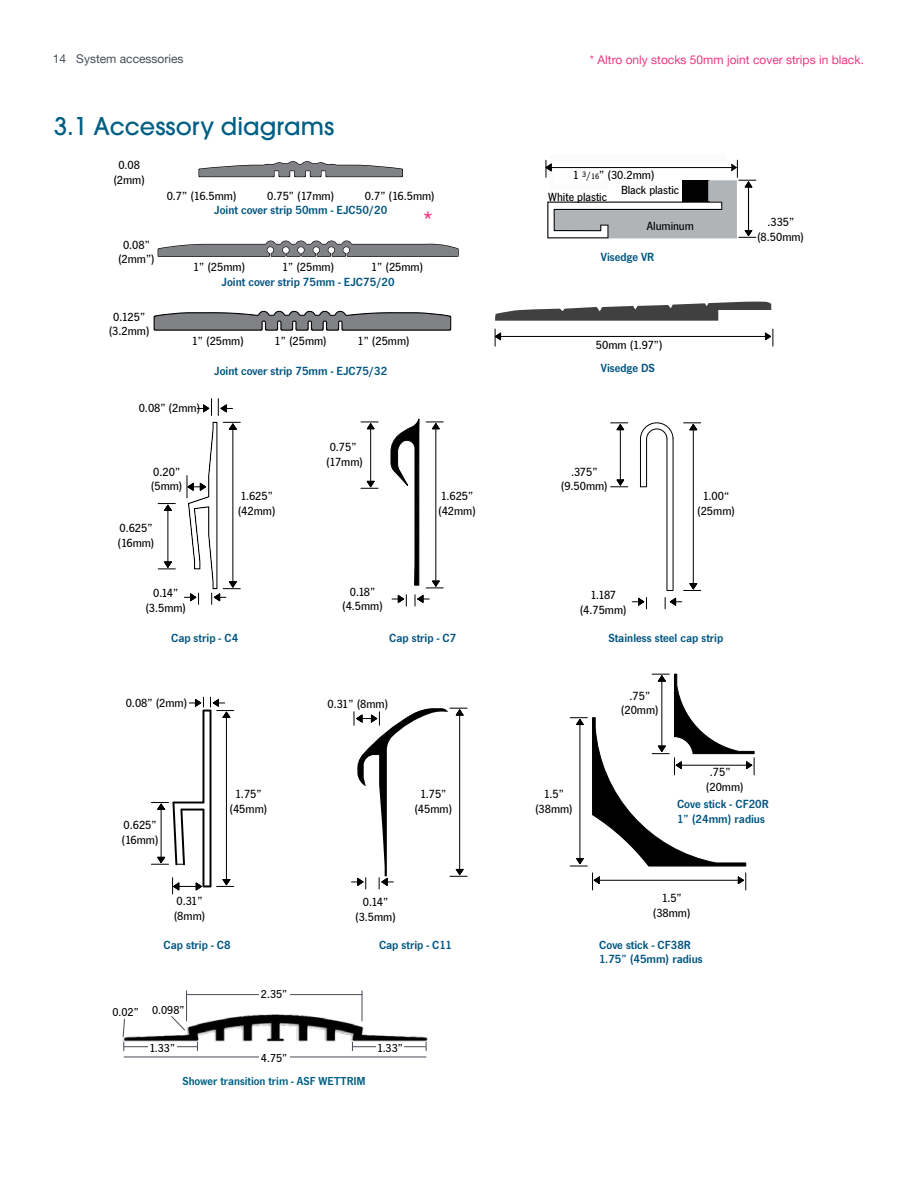
<style>
.page{position:relative;width:918px;height:1188px;background:#fff}
.page>*{position:absolute;margin:0;border:0;box-sizing:border-box;transform-origin:0 0}
.t1{font:25.5px "Helvetica Neue LT Pro";color:#ee3780}
.t2{font:500 24px "Avant Garde";color:#005f84}
.t3{font:500 12.3px/14.7px "News Gothic FS";color:#000;text-align:center}
.t4{font:600 12.3px/14.7px "News Gothic FS";color:#005581}
.t5{font:12px "Helvetica Neue LT Pro";color:#ee3780}
.t6{font:600 12px "News Gothic FS";color:#005f84}
.t7{font:500 12px "News Gothic FS";color:#000}
.t8{font:12px "Helvetica Neue LT Pro";color:#474c55}
.s1{font-size:10.95px}
.s2{font-size:8.25px}
</style>
<div class="page">
<svg style="left:640px;top:422px;width:34px;height:66px"></svg>
<svg style="left:592px;top:873px;width:8px;height:17px"></svg>
<hr style="left:594px;top:880px;width:149px;height:1px;background:#000">
<svg style="left:738px;top:873px;width:9px;height:17px"></svg>
<svg style="left:570px;top:673px;width:185px;height:194px"></svg>
<svg style="left:361px;top:422px;width:17px;height:7px"></svg>
<hr style="left:370px;top:424px;width:1px;height:62px;background:#000">
<svg style="left:361px;top:481px;width:17px;height:8px"></svg>
<svg style="left:184px;top:399px;width:56px;height:205px"></svg>
<svg style="left:158px;top:503px;width:17px;height:8px"></svg>
<hr style="left:168px;top:505px;width:1px;height:62px;background:#000">
<svg style="left:158px;top:562px;width:17px;height:8px"></svg>
<svg style="left:151px;top:697px;width:83px;height:197px"></svg>
<svg style="left:351px;top:708px;width:116px;height:181px"></svg>
<svg style="left:632px;top:598px;width:15px;height:11px"></svg>
<svg style="left:665px;top:597px;width:17px;height:12px"></svg>
<svg style="left:684px;top:423px;width:17px;height:7px"></svg>
<hr style="left:693px;top:425px;width:1px;height:164px;background:#000">
<svg style="left:684px;top:583px;width:17px;height:8px"></svg>
<svg style="left:611px;top:423px;width:17px;height:7px"></svg>
<hr style="left:620px;top:425px;width:1px;height:60px;background:#000">
<svg style="left:611px;top:479px;width:17px;height:9px"></svg>
<svg style="left:390px;top:418px;width:53px;height:189px"></svg>
<svg style="left:153px;top:310px;width:299px;height:21px;background:#858688"></svg>
<svg style="left:495px;top:302px;width:276px;height:19px"></svg>
<svg style="left:495px;top:329px;width:6px;height:17px"></svg>
<hr style="left:501px;top:336px;width:267px;height:1px;background:#000">
<svg style="left:157px;top:240px;width:302px;height:17px"></svg>
<svg style="left:198px;top:161px;width:205px;height:17px"></svg>
<svg style="left:765px;top:329px;width:9px;height:17px"></svg>
<svg style="left:545px;top:159px;width:211px;height:79px"></svg>
<img style="left:122px;top:1004px;width:306px;height:47px">
<hr style="left:187px;top:994px;width:175px;height:1px;background:#474c55">
<div style="left:259px;top:989px;width:30px;height:11px;background:#fff"></div>
<hr style="left:186px;top:990px;width:1px;height:31px;background:#474c55">
<hr style="left:362px;top:990px;width:1px;height:31px;background:#474c55">
<hr style="left:124px;top:1046px;width:73px;height:1px;background:#474c55">
<div style="left:148px;top:1042px;width:29px;height:10px;background:#fff"></div>
<hr style="left:124px;top:1057px;width:302px;height:1px;background:#474c55">
<div style="left:259px;top:1053px;width:30px;height:9px;background:#fff"></div>
<hr style="left:352px;top:1046px;width:74px;height:1px;background:#474c55">
<div style="left:376px;top:1043px;width:28px;height:9px;background:#fff"></div>
<div style="left:111px;top:1007px;width:29px;height:12px;background:#fff"></div>
<svg style="left:123px;top:1018px;width:2px;height:33px"></svg>
<svg style="left:171px;top:1016px;width:15px;height:15px"></svg>
<p class="t8" style="left:53px;top:51px;width:132px">14 System accessories</p>
<h2 class="t2" style="left:54px;top:111px;width:282px">3.1 Accessory diagrams</h2>
<p class="t3" style="left:113px;top:158px;width:33px">0.08 (2mm)</p>
<p class="t3" style="left:118px;top:237px;width:38px">0.08” (2mm”)</p>
<p class="t3" style="left:109px;top:309px;width:42px">0.125” (3.2mm)</p>
<p class="t3" style="left:167px;top:188px;width:71px">0.7” (16.5mm)</p>
<p class="t3" style="left:267px;top:188px;width:68px">0.75” (17mm)</p>
<p class="t3" style="left:365px;top:188px;width:71px">0.7” (16.5mm)</p>
<p class="t4" style="left:214px;top:202px;width:175px">Joint cover strip 50mm - EJC50/20</p>
<h1 class="t1" style="left:423px;top:205px;width:10px">*</h1>
<p class="t3" style="left:193px;top:259px;width:54px">1” (25mm)</p>
<p class="t3" style="left:282px;top:259px;width:54px">1” (25mm)</p>
<p class="t3" style="left:371px;top:259px;width:54px">1” (25mm)</p>
<p class="t4" style="left:222px;top:274px;width:175px">Joint cover strip 75mm - EJC75/20</p>
<p class="t3" style="left:192px;top:334px;width:54px">1” (25mm)</p>
<p class="t3" style="left:275px;top:334px;width:54px">1” (25mm)</p>
<p class="t3" style="left:358px;top:334px;width:54px">1” (25mm)</p>
<p class="t4" style="left:214px;top:363px;width:175px">Joint cover strip 75mm - EJC75/32</p>
<p class="t3" style="left:139px;top:400px;width:63px">0.08” (2mm)</p>
<p class="t3" style="left:151px;top:464px;width:33px;text-align:left">0.20” (5mm)</p>
<p class="t3" style="left:118px;top:521px;width:38px;text-align:left">0.625” (16mm)</p>
<p class="t3" style="left:145px;top:586px;width:42px">0.14” (3.5mm)</p>
<p class="t3" style="left:238px;top:488px;width:39px;text-align:left">1.625” (42mm)</p>
<p class="t3" style="left:326px;top:439px;width:39px;text-align:left">0.75” (17mm)</p>
<p class="t3" style="left:342px;top:584px;width:42px">0.18” (4.5mm)</p>
<p class="t3" style="left:438px;top:488px;width:39px;text-align:left">1.625” (42mm)</p>
<p class="t5" style="left:590px;top:52px;width:276px">* Altro only stocks 50mm joint cover strips in black.</p>
<p class="t3" style="left:548px;top:165px;width:108px;line-height:21px;text-align:left;text-indent:25px">1 <sup>3</sup><span class="s1">/</span><span class="s2">16</span>” (30.2mm)<br>White plastic</p>
<p class="t3" style="left:621px;top:183px;width:60px">Black plastic</p>
<p class="t3" style="left:647px;top:219px;width:49px">Aluminum</p>
<p class="t4" style="left:601px;top:249px;width:55px">Visedge VR</p>
<p class="t3" style="left:596px;top:337px;width:68px">50mm (1.97”)</p>
<p class="t4" style="left:601px;top:361px;width:55px">Visedge DS</p>
<p class="t3" style="left:757px;top:215px;width:49px">.335” (8.50mm)</p>
<p class="t3" style="left:561px;top:464px;width:49px">.375” (9.50mm)</p>
<p class="t3" style="left:580px;top:587px;width:49px">1.187 (4.75mm)</p>
<p class="t3" style="left:697px;top:488px;width:39px">1.00“ (25mm)</p>
<p class="t4" style="left:171px;top:630px;width:69px">Cap strip - C4</p>
<p class="t4" style="left:389px;top:630px;width:69px">Cap strip - C7</p>
<p class="t4" style="left:608px;top:630px;width:116px">Stainless steel cap strip</p>
<p class="t3" style="left:126px;top:695px;width:63px">0.08” (2mm)</p>
<p class="t3" style="left:122px;top:817px;width:38px;text-align:left">0.625” (16mm)</p>
<p class="t3" style="left:174px;top:894px;width:33px;text-align:left">0.31” (8mm)</p>
<p class="t3" style="left:230px;top:787px;width:39px">1.75” (45mm)</p>
<p class="t3" style="left:328px;top:696px;width:62px">0.31” (8mm)</p>
<p class="t3" style="left:414px;top:787px;width:39px">1.75” (45mm)</p>
<p class="t3" style="left:355px;top:895px;width:42px">0.14” (3.5mm)</p>
<p class="t4" style="left:164px;top:937px;width:69px">Cap strip - C8</p>
<p class="t4" style="left:379px;top:937px;width:74px">Cap strip - C11</p>
<p class="t7" style="left:112px;top:1003px;width:73px">0.02” 0.098”</p>
<p class="t7" style="left:149px;top:1041px;width:27px">1.33”</p>
<p class="t7" style="left:261px;top:988px;width:28px">2.35”</p>
<p class="t7" style="left:261px;top:1052px;width:28px">4.75”</p>
<p class="t6" style="left:182px;top:1074px;width:185px">Shower transition trim - ASF WETTRIM</p>
<p class="t7" style="left:377px;top:1042px;width:27px">1.33”</p>
<p class="t3" style="left:535px;top:787px;width:39px">1.5” (38mm)</p>
<p class="t3" style="left:621px;top:688px;width:39px">.75” (20mm)</p>
<p class="t3" style="left:706px;top:765px;width:39px;text-align:left;text-indent:4px">.75” (20mm)</p>
<p class="t4" style="left:677px;top:796px;width:93px">Cove stick - CF20R<br>1” (24mm) radius</p>
<p class="t3" style="left:653px;top:890px;width:39px">1.5” (38mm)</p>
<p class="t4" style="left:599px;top:937px;width:105px">Cove stick - CF38R<br>1.75” (45mm) radius</p>
</div>
